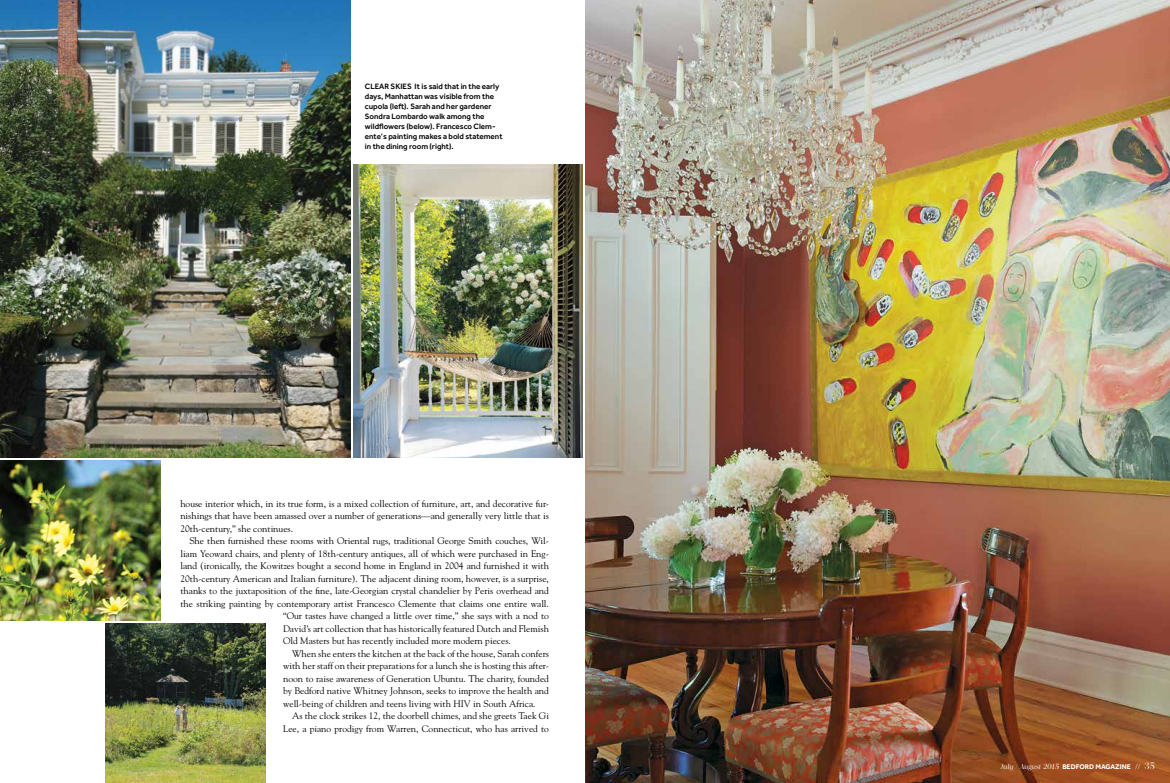
<style>
.page{position:relative;width:1170px;height:783px;background:#fff}
.page>*{position:absolute;margin:0;border:0;box-sizing:border-box;transform-origin:0 0}
.t1{font:9.5px/12.5px "Goudy";color:#000;text-align:justify}
.t2{font:500 8px/10px "Effra";color:#000}
.t3{font:700 7px "Effra";color:#fff}
.s1{font-family:"Acta Display";font-weight:400;font-style:italic}
.s2{font-family:"Acta Display";font-weight:400;font-style:italic;font-size:8px}
.s3{font-weight:300;font-size:7.5px}
.s4{font-family:"Acta Display";font-weight:400;font-size:10px}
</style>
<div class="page">
<img style="left:0;top:0;width:350px;height:457px">
<img style="left:585px;top:0;width:585px;height:783px">
<img style="left:353px;top:164px;width:229px;height:293px">
<img style="left:0;top:460px;width:160px;height:160px">
<img style="left:106px;top:623px;width:160px;height:160px">
<p class="t2" style="left:365px;top:81px;width:139px">CLEAR SKIES It is said that in the early days, Manhattan was visible from the cupola (left). Sarah and her gardener Sondra Lombardo walk among the wildflowers (below). Francesco Clem&shy;ente’s painting makes a bold statement in the dining room (right).</p>
<p class="t1" style="left:180px;top:497px;width:370px">house interior which, in its true form, is a mixed collection of furniture, art, and decorative fur&shy;nishings that have been amassed over a number of generations—and generally very little that is 20th-century,” she continues.</p>
<p class="t1" style="left:189px;top:535px;width:361px">She then furnished these rooms with Oriental rugs, traditional George Smith couches, Wil-</p>
<p class="t1" style="left:180px;top:547px;width:370px">liam Yeoward chairs, and plenty of 18th-century antiques, all of which were purchased in Eng-</p>
<p class="t1" style="left:180px;top:560px;width:370px">land (ironically, the Kowitzes bought a second home in England in 2004 and furnished it with</p>
<p class="t1" style="left:180px;top:572px;width:370px">20th-century American and Italian furniture). The adjacent dining room, however, is a surprise,</p>
<p class="t1" style="left:180px;top:585px;width:370px">thanks to the juxtaposition of the fine, late-Georgian crystal chandelier by Peris overhead and</p>
<p class="t1" style="left:180px;top:597px;width:370px">the striking painting by contemporary artist Francesco Clemente that claims one entire wall.</p>
<p class="t1" style="left:283px;top:610px;width:267px">“Our tastes have changed a little over time,” she says with a nod to</p>
<p class="t1" style="left:283px;top:622px;width:267px">David’s art collection that has historically featured Dutch and Flemish</p>
<p class="t1" style="left:283px;top:635px;width:229px">Old Masters but has recently included more modern pieces.</p>
<p class="t1" style="left:292px;top:647px;width:258px">When she enters the kitchen at the back of the house, Sarah confers</p>
<p class="t1" style="left:283px;top:660px;width:267px">with her staff on their preparations for a lunch she is hosting this after-</p>
<p class="t1" style="left:283px;top:672px;width:267px">noon to raise awareness of Generation Ubuntu. The charity, founded</p>
<p class="t1" style="left:283px;top:685px;width:267px">by Bedford native Whitney Johnson, seeks to improve the health and</p>
<p class="t1" style="left:283px;top:697px;width:254px">well-being of children and teens living with HIV in South Africa.</p>
<p class="t1" style="left:292px;top:710px;width:258px">As the clock strikes 12, the doorbell chimes, and she greets Taek Gi</p>
<p class="t1" style="left:283px;top:722px;width:267px">Lee, a piano prodigy from Warren, Connecticut, who has arrived to</p>
<p class="t3" style="left:1001px;top:763px;width:156px"><span class="s1">July / August</span> <span class="s2">2015</span> BEDFORD MAGAZINE <span class="s3">//</span> <span class="s4">35</span></p>
</div>
